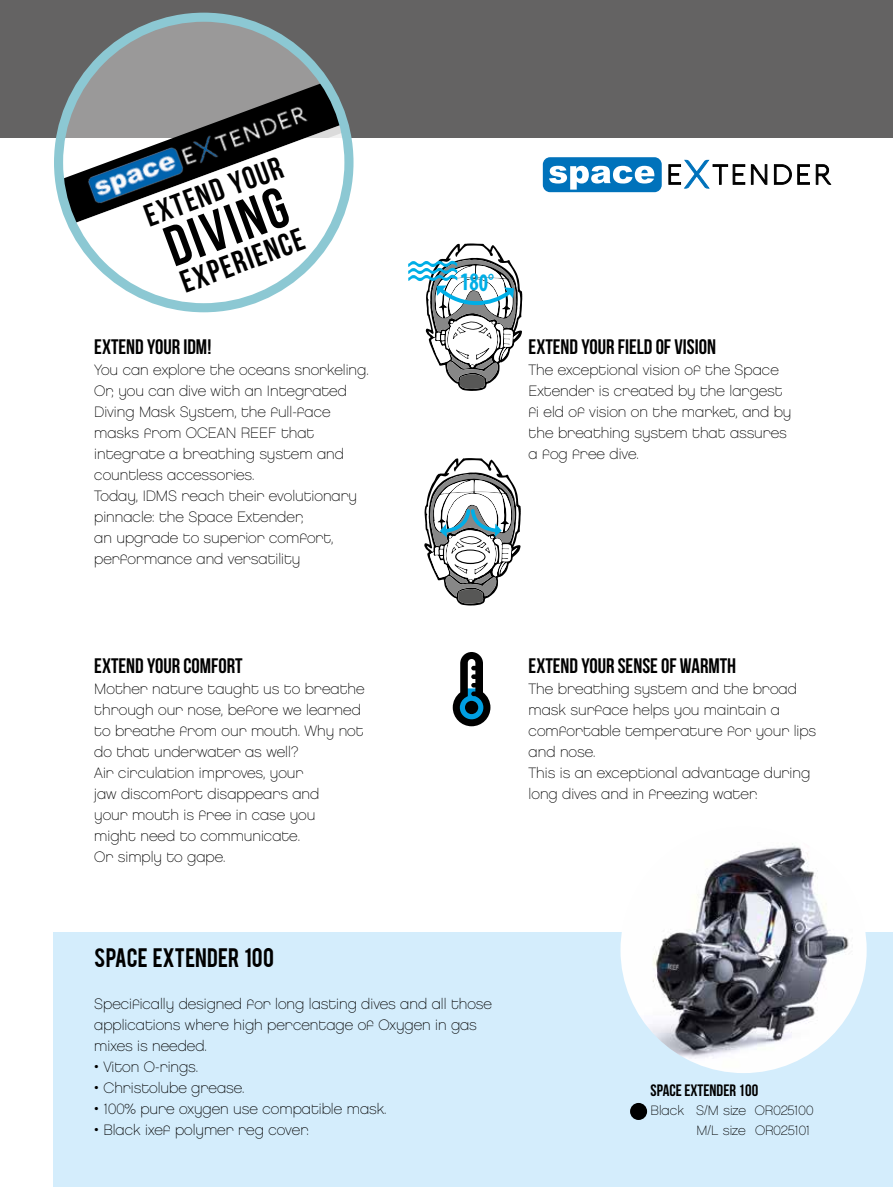
<style>
.page{position:relative;width:893px;height:1187px;background:#fff}
.page>*{position:absolute;margin:0;border:0;box-sizing:border-box;transform-origin:0 0}
.t1{font:57px "Bebas Neue";color:#000}
.t2{font:31.5px "Bebas Neue";color:#000}
.t3{font:700 condensed 25.35px "Myriad Pro";color:#00aee6;scale:.86 1}
.t4{font:21px "Bebas Neue";color:#000}
.t5{font:21px "Bebas";letter-spacing:.005em;color:#000}
.t6{font:16.5px "Bebas Neue";color:#000}
.t7{font:15px/21px "Chalet Paris Nineteen Eighty";color:#000}
.t8{font:13.5px/19.5px "Chalet Paris Nineteen Eighty";color:#000;text-align:right}
</style>
<div class="page">
<div style="left:53px;top:932px;width:840px;height:254px;background:#d4edfc"></div>
<div style="left:0;top:0;width:893px;height:137px;background:#646363"></div>
<svg style="left:54px;top:13px;width:299px;height:299px"></svg>
<svg style="left:543px;top:157px;width:119px;height:35px"></svg>
<svg style="left:668px;top:159px;width:77px;height:30px"></svg>
<svg style="left:751px;top:164px;width:17px;height:21px"></svg>
<svg style="left:774px;top:164px;width:58px;height:21px"></svg>
<div style="left:630px;top:1102px;width:17px;height:17px;background:#000;border-radius:50%"></div>
<img style="left:620px;top:826px;width:247px;height:246px;border-radius:123px">
<svg style="left:453px;top:652px;width:37px;height:74px"></svg>
<div style="left:471px;top:674px;width:8px;height:5px;background:#000;border-radius:2px"></div>
<div style="left:471px;top:665px;width:8px;height:5px;background:#000;border-radius:2px"></div>
<svg style="left:408px;top:243px;width:114px;height:148px"></svg>
<svg style="left:424px;top:458px;width:97px;height:147px"></svg>
<h2 class="t2" style="left:140px;top:200px;width:146px;rotate:-20deg">extend your</h2>
<h1 class="t1" style="left:157px;top:219px;width:128px;rotate:-20deg">diving</h1>
<h2 class="t2" style="left:176px;top:266px;width:131px;rotate:-20deg">experience</h2>
<h3 class="t4" style="left:94px;top:335px;width:119px">EXTEND YOUR IDM!</h3>
<p class="t7" style="left:94px;top:359px;width:276px">You can explore the oceans snorkeling.<br>Or, you can dive with an Integrated<br>Diving Mask System, the full-face masks from OCEAN REEF that integrate a breathing system and countless accessories.<br>Today, IDMS reach their evolutionary pinnacle: the Space Extender,<br>an upgrade to superior comfort, performance and versatility</p>
<h3 class="t3" style="left:460px;top:268px;width:41px">180°</h3>
<h3 class="t4" style="left:529px;top:335px;width:189px">EXTEND YOUR FIELD OF VISION</h3>
<p class="t7" style="left:529px;top:359px;width:264px">The exceptional vision of the Space<br>Extender is created by the largest fi eld of vision on the market, and by the breathing system that assures a fog free dive.</p>
<h3 class="t4" style="left:94px;top:654px;width:150px">EXTEND YOUR COMFORT</h3>
<p class="t7" style="left:94px;top:678px;width:272px">Mother nature taught us to breathe through our nose, before we learned to breathe from our mouth. Why not do that underwater as well?<br>Air circulation improves, your<br>jaw discomfort disappears and<br>your mouth is free in case you<br>might need to communicate.<br>Or simply to gape.</p>
<h3 class="t5" style="left:94px;top:941px;width:181px">SPACE EXTENDER 100</h3>
<p class="t7" style="left:94px;top:993px;width:399px">Specifically designed for long lasting dives and all those applications where high percentage of Oxygen in gas mixes is needed.</p>
<p class="t7" style="left:94px;top:1056px;width:105px">• Viton O-rings.</p>
<p class="t7" style="left:94px;top:1077px;width:152px">• Christolube grease.</p>
<p class="t7" style="left:94px;top:1098px;width:294px">• 100% pure oxygen use compatible mask.</p>
<p class="t7" style="left:94px;top:1119px;width:216px">• Black ixef polymer reg cover.</p>
<h3 class="t4" style="left:529px;top:654px;width:209px">EXTEND YOUR SENSE OF WARMTH</h3>
<p class="t7" style="left:529px;top:678px;width:289px">The breathing system and the broad mask surface helps you maintain a comfortable temperature for your lips and nose.<br>This is an exceptional advantage during long dives and in freezing water.</p>
<p class="t6" style="left:651px;top:1080px;width:109px">SPACE EXTENDER 100</p>
<p class="t8" style="left:651px;top:1100px;width:164px">Black S/M size OR025100<br>M/L size OR025101</p>
</div>
